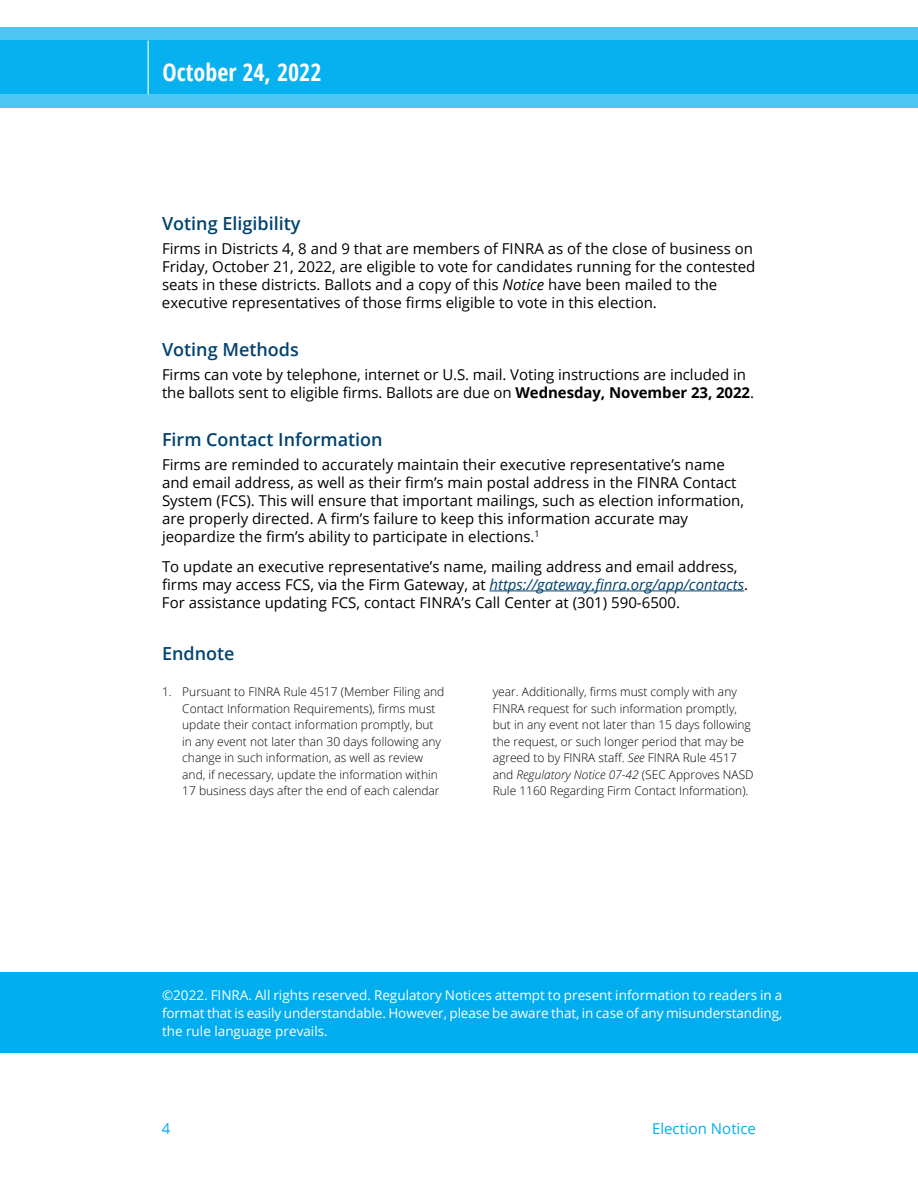
<style>
.page{position:relative;width:918px;height:1188px;background:#fff}
.page>*{position:absolute;margin:0;border:0;box-sizing:border-box;transform-origin:0 0}
.t1{font:700 24px "Open Sans Condensed";color:#fff}
.t2{font:600 18px "Open Sans";color:#004270}
.t3{font:15px/18px "Open Sans";color:#000}
.t4{font:15px "Open Sans";color:#00aeef}
.t5{font:13.5px/18px "Open Sans";letter-spacing:-.01em;color:#fff;text-align:justify}
.t6{font:300 12px/16.5px "Open Sans";color:#000}
.s1{font-style:italic}
.s2{font-weight:700}
.s3{font-style:italic;color:#004270}
</style>
<div class="page">
<hr style="left:490px;top:591px;width:254px;height:1px;background:#004270">
<div style="left:0;top:972px;width:918px;height:81px;background:#00aeef"></div>
<svg style="left:0;top:27px;width:918px;height:81px;background:#1eb7f0"></svg>
<hr style="left:148px;top:40px;width:1px;height:54px;background:#fff">
<h1 class="t1" style="left:163px;top:55px;width:160px">October 24, 2022</h1>
<p class="t2" style="left:162px;top:211px;width:140px">Voting Eligibility</p>
<p class="t3" style="left:162px;top:239px;width:595px">Firms in Districts 4, 8 and 9 that are members of FINRA as of the close of business on Friday, October 21, 2022, are eligible to vote for candidates running for the contested seats in these districts. Ballots and a copy of this <span class="s1">Notice</span> have been mailed to the executive representatives of those firms eligible to vote in this election.</p>
<p class="t2" style="left:162px;top:337px;width:138px">Voting Methods</p>
<p class="t3" style="left:162px;top:365px;width:594px">Firms can vote by telephone, internet or U.S. mail. Voting instructions are included in the ballots sent to eligible firms. Ballots are due on <span class="s2">Wednesday, November 23, 2022</span>.</p>
<p class="t2" style="left:162px;top:427px;width:222px">Firm Contact Information</p>
<p class="t3" style="left:162px;top:455px;width:584px">Firms are reminded to accurately maintain their executive representative’s name and email address, as well as their firm’s main postal address in the FINRA Contact System (FCS). This will ensure that important mailings, such as election information, are properly directed. A firm’s failure to keep this information accurate may jeopardize the firm’s ability to participate in elections.<sup>1</sup></p>
<p class="t3" style="left:162px;top:557px;width:588px">To update an executive representative’s name, mailing address and email address, firms may access FCS, via the Firm Gateway, at <span class="s3">https://gateway.finra.org/app/contacts</span>.<br>For assistance updating FCS, contact FINRA’s Call Center at (301) 590-6500.</p>
<p class="t2" style="left:162px;top:642px;width:74px">Endnote</p>
<p class="t6" style="left:182px;top:683px;width:264px;text-indent:-20px">1. Pursuant to FINRA Rule 4517 (Member Filing and Contact Information Requirements), firms must update their contact information promptly, but in any event not later than 30 days following any change in such information, as well as review and, if necessary, update the information within 17 business days after the end of each calendar</p>
<p class="t6" style="left:493px;top:683px;width:263px">year. Additionally, firms must comply with any FINRA request for such information promptly, but in any event not later than 15 days following the request, or such longer period that may be agreed to by FINRA staff. <span class="s1">See</span> FINRA Rule 4517 and <span class="s1">Regulatory Notice 07-42</span> (SEC Approves NASD Rule 1160 Regarding Firm Contact Information).</p>
<p class="t5" style="left:162px;top:985px;width:622px">©2022. FINRA. All rights reserved. Regulatory Notices attempt to present information to readers in a format that is easily understandable. However, please be aware that, in case of any misunderstanding, the rule language prevails.</p>
<p class="t4" style="left:162px;top:1118px;width:10px">4</p>
<p class="t4" style="left:652px;top:1118px;width:105px">Election Notice</p>
</div>
